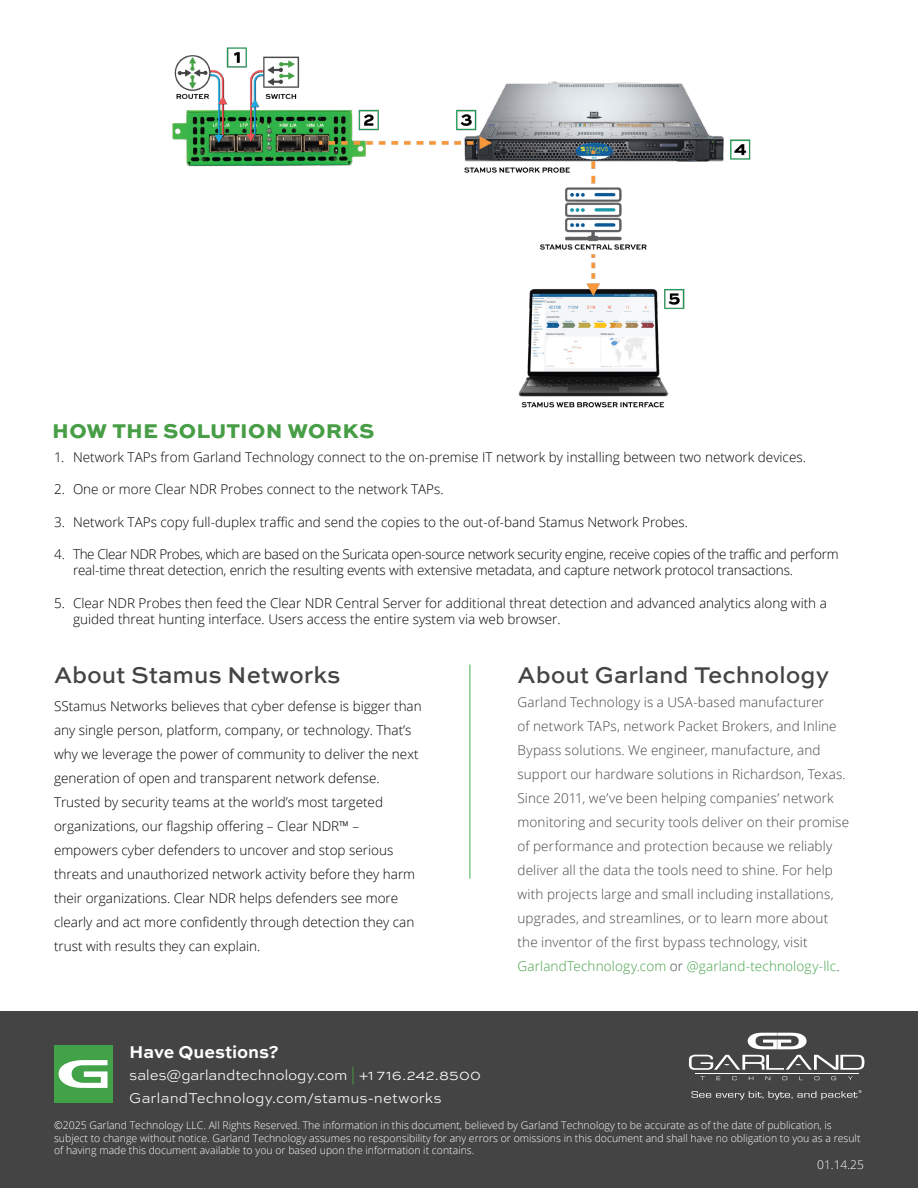
<style>
.page{position:relative;width:918px;height:1188px;background:#fff}
.page>*{position:absolute;margin:0;border:0;box-sizing:border-box;transform-origin:0 0}
.t1{font:500 24px "Sweet Sans Pro";letter-spacing:-.005em;color:#444}
.t2{font:800 21px "Sweet Sans Pro";letter-spacing:.01em;color:#479e46}
.t3{font:700 18px "Sweet Sans Pro";letter-spacing:-.005em;color:#fff}
.t4{font:300 15px/22.5px "Sweet Sans Pro";color:#fff}
.t5{font:300 13.5px/24px "Open Sans";color:#000}
.t6{font:300 13.5px/24px "Open Sans";letter-spacing:.01em;color:#444}
.t7{font:300 12px "Open Sans";color:#fff}
.t8{font:300 10.5px/12.6px "Open Sans";color:#fff}
.s1{color:#479e46}
.s2{color:#42a247}
</style>
<div class="page">
<hr style="left:470px;top:664px;width:1px;height:215px;background:#41ad49">
<div style="left:0;top:1011px;width:918px;height:177px;background:#444"></div>
<div style="left:54px;top:1045px;width:58px;height:58px;background:#42a247"></div>
<svg style="left:58px;top:1060px;width:50px;height:28px"></svg>
<hr style="left:695px;top:1073px;width:163px;height:1px;background:#fff">
<svg style="left:700px;top:1076px;width:153px;height:4px"></svg>
<svg style="left:691px;top:1090px;width:170px;height:10px"></svg>
<svg style="left:688px;top:1033px;width:176px;height:37px"></svg>
<img style="left:172px;top:47px;width:579px;height:361px">
<h2 class="t2" style="left:52px;top:414px;width:324px">HOW THE SOLUTION WORKS</h2>
<p class="t5" style="left:54px;top:445px;width:12px">1.</p>
<p class="t5" style="left:54px;top:477px;width:12px">2.</p>
<p class="t5" style="left:54px;top:509px;width:13px">3.</p>
<p class="t5" style="left:54px;top:542px;width:13px">4.</p>
<p class="t5" style="left:54px;top:590px;width:13px">5.</p>
<p class="t5" style="left:73px;top:445px;width:734px">Network TAPs from Garland Technology connect to the on-premise IT network by installing between two network devices.</p>
<p class="t5" style="left:73px;top:477px;width:372px">One or more Clear NDR Probes connect to the network TAPs.</p>
<p class="t5" style="left:73px;top:509px;width:617px">Network TAPs copy full-duplex traffic and send the copies to the out-of-band Stamus Network Probes.</p>
<p class="t5" style="left:73px;top:546px;width:767px;line-height:16.2px">The Clear NDR Probes, which are based on the Suricata open-source network security engine, receive copies of the traffic and perform real-time threat detection, enrich the resulting events with extensive metadata, and capture network protocol transactions.</p>
<p class="t5" style="left:73px;top:594px;width:755px;line-height:16.2px">Clear NDR Probes then feed the Clear NDR Central Server for additional threat detection and advanced analytics along with a guided threat hunting interface. Users access the entire system via web browser.</p>
<h1 class="t1" style="left:54px;top:657px;width:288px">About Stamus Networks</h1>
<p class="t5" style="left:54px;top:694px;width:369px">SStamus Networks believes that cyber defense is bigger than any single person, platform, company, or technology. That’s why we leverage the power of community to deliver the next generation of open and transparent network defense.<br>Trusted by security teams at the world’s most targeted organizations, our flagship offering – Clear NDR™ – empowers cyber defenders to uncover and stop serious threats and unauthorized network activity before they harm their organizations. Clear NDR helps defenders see more clearly and act more confidently through detection they can trust with results they can explain.</p>
<h3 class="t3" style="left:129px;top:1038px;width:151px">Have Questions?</h3>
<p class="t4" style="left:129px;top:1064px;width:353px">sales@garlandtechnology.com <span class="s1">|</span> +1 716.242.8500<br>GarlandTechnology.com/stamus-networks</p>
<h1 class="t1" style="left:518px;top:657px;width:313px">About Garland Technology</h1>
<p class="t6" style="left:518px;top:690px;width:333px">Garland Technology is a USA-based manufacturer<br>of network TAPs, network Packet Brokers, and Inline Bypass solutions. We engineer, manufacture, and support our hardware solutions in Richardson, Texas.<br>Since 2011, we’ve been helping companies’ network monitoring and security tools deliver on their promise of performance and protection because we reliably deliver all the data the tools need to shine. For help with projects large and small including installations, upgrades, and streamlines, or to learn more about the inventor of the first bypass technology, visit <span class="s1">GarlandTechnology.com</span> or <span class="s2">@garland-technology-llc</span>.</p>
<p class="t8" style="left:54px;top:1119px;width:808px">©2025 Garland Technology LLC. All Rights Reserved. The information in this document, believed by Garland Technology to be accurate as of the date of publication, is subject to change without notice. Garland Technology assumes no responsibility for any errors or omissions in this document and shall have no obligation to you as a result of having made this document available to you or based upon the information it contains.</p>
<p class="t7" style="left:817px;top:1156px;width:48px">01.14.25</p>
</div>
